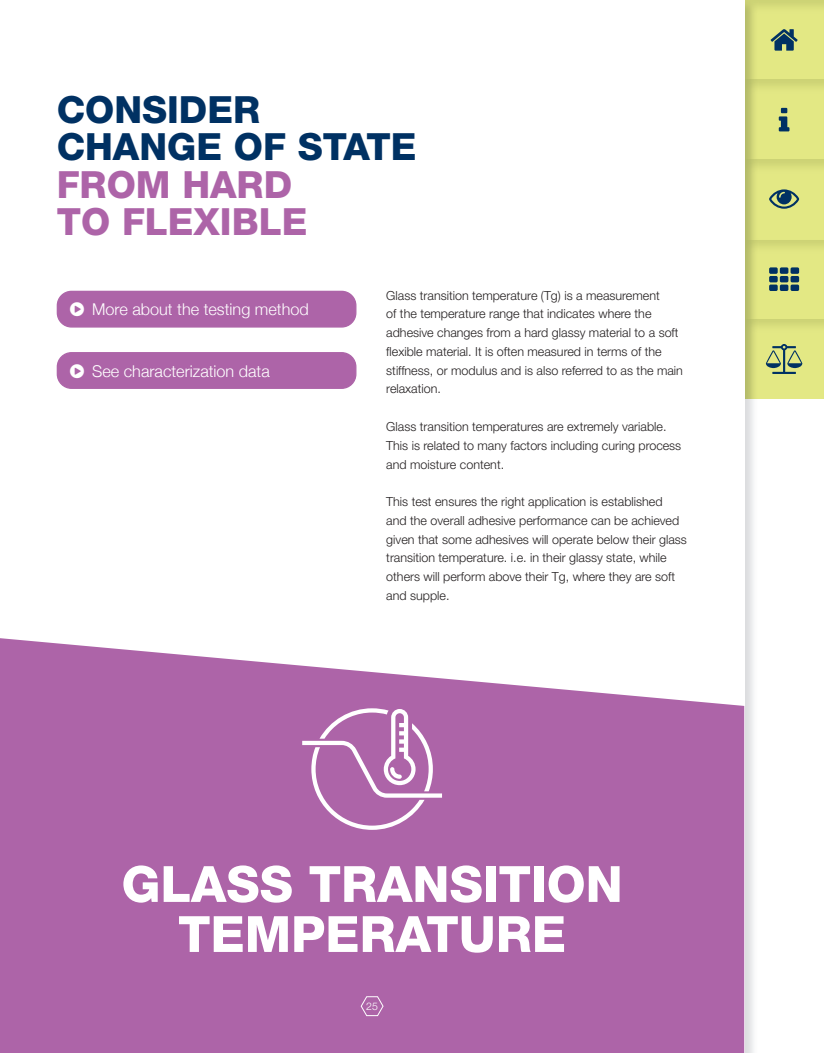
<style>
.page{position:relative;width:824px;height:1053px;background:#fff}
.page>*{position:absolute;margin:0;border:0;box-sizing:border-box;transform-origin:0 0}
.t1{font:800 50px/50px "Helvetica Neue LT Std";color:#fff;text-align:center}
.t2{font:800 37.5px/37.5px "Helvetica Neue LT Std";color:#003163}
.t3{font:800 37.5px/37.5px "Helvetica Neue LT Std";color:#ad64a8}
.t4{font:300 16.25px "Helvetica Neue";color:#fff}
.t5{font:300 12.5px/18.8px "Helvetica Neue LT Std";color:#231f20}
.t6{font:300 10.5px "Helvetica Neue LT Std";color:#fff}
</style>
<div class="page">
<svg style="left:770px;top:29px;width:28px;height:22px"></svg>
<svg style="left:779px;top:108px;width:10px;height:23px"></svg>
<svg style="left:769px;top:267px;width:30px;height:24px"></svg>
<svg style="left:769px;top:189px;width:30px;height:20px"></svg>
<svg style="left:766px;top:344px;width:36px;height:30px"></svg>
<svg style="left:0;top:638px;width:744px;height:414px;background:#b371af"></svg>
<svg style="left:302px;top:708px;width:140px;height:121px;background:#ba7eb6"></svg>
<div style="left:57px;top:352px;width:299px;height:36px;background:#ad64a8;border-radius:14px"></div>
<div style="left:57px;top:352px;width:299px;height:37px;border:1px solid #ad64a8;border-radius:14px"></div>
<div style="left:57px;top:291px;width:299px;height:36px;background:#ad64a8;border-radius:14px"></div>
<div style="left:57px;top:291px;width:299px;height:36px;border:1px solid #ad64a8;border-radius:14px"></div>
<svg style="left:360px;top:995px;width:24px;height:21px"></svg>
<h2 class="t2" style="left:57px;top:90px;width:361px">CONSIDER<br>CHANGE OF STATE</h2>
<h2 class="t3" style="left:57px;top:165px;width:252px">FROM HARD<br>TO FLEXIBLE</h2>
<h3 class="t4" style="left:92px;top:296px;width:218px">More about the testing method</h3>
<h3 class="t4" style="left:92px;top:357px;width:179px">See characterization data</h3>
<p class="t5" style="left:386px;top:285px;width:298px">Glass transition temperature (Tg) is a measurement<br>of the temperature range that indicates where the adhesive changes from a hard glassy material to a soft flexible material. It is often measured in terms of the stiffness, or modulus and is also referred to as the main relaxation.</p>
<p class="t5" style="left:386px;top:417px;width:296px">Glass transition temperatures are extremely variable.<br>This is related to many factors including curing process and moisture content.</p>
<p class="t5" style="left:386px;top:492px;width:302px">This test ensures the right application is established<br>and the overall adhesive performance can be achieved given that some adhesives will operate below their glass transition temperature. i.e. in their glassy state, while others will perform above their Tg, where they are soft and supple.</p>
<h1 class="t1" style="left:122px;top:858px;width:503px">GLASS TRANSITION<br>TEMPERATURE</h1>
<p class="t6" style="left:366px;top:999px;width:13px">25</p>
</div>
